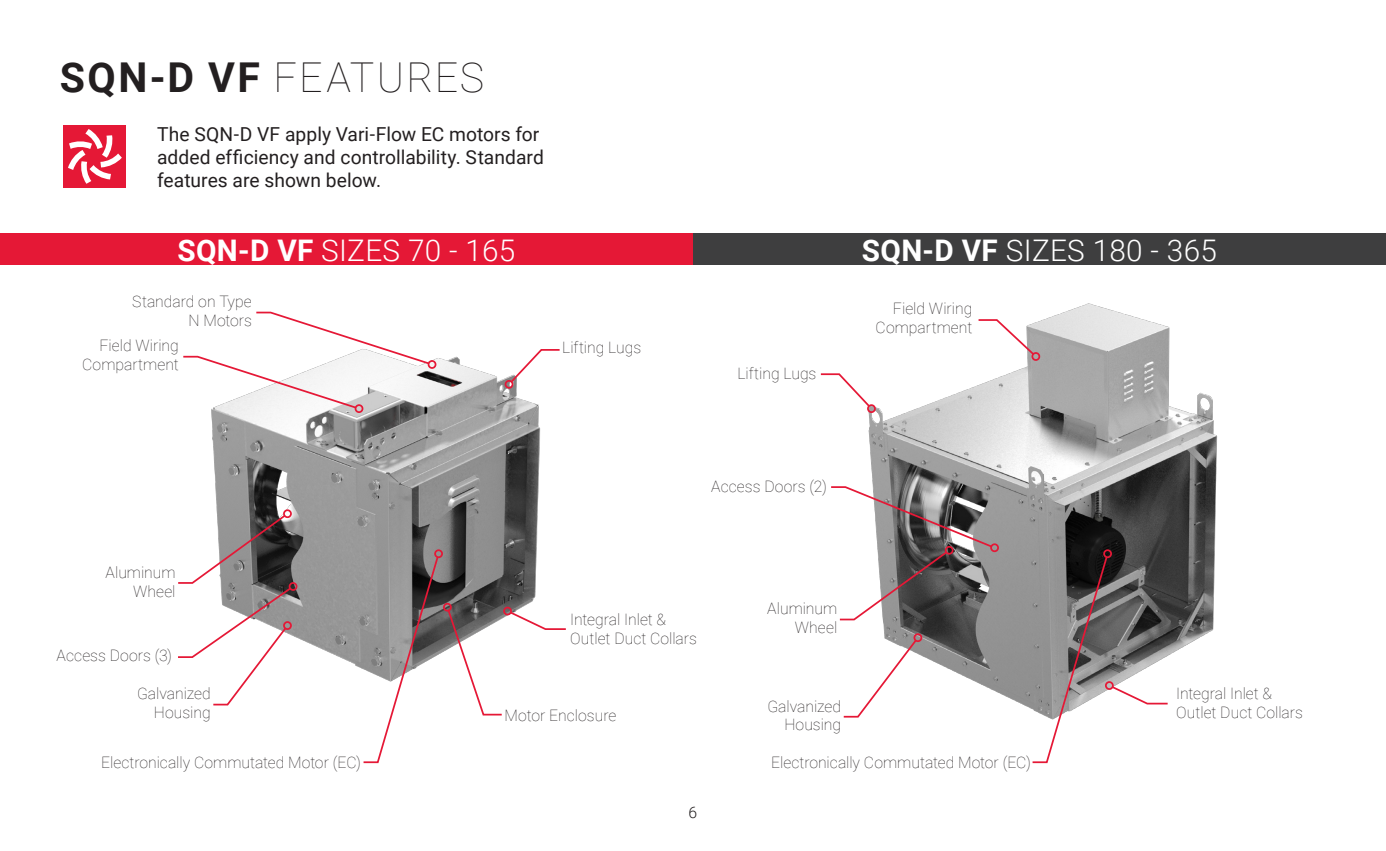
<style>
.page{position:relative;width:1386px;height:851px;background:#fff}
.page>*{position:absolute;margin:0;border:0;box-sizing:border-box;transform-origin:0 0}
.Bullets{font:100 41.12px "Roboto";letter-spacing:.045em;color:#231f20}
.Little_List{font:300 29.75px "Roboto";letter-spacing:.01em;color:#fff}
.Page_Heading{font:19.25px/23.1px "Roboto";color:#231f20}
.Page_Heading-2{font:100 15.75px/18.9px "Roboto";color:#231f20;text-align:right}
.t1{font:300 15.75px "Roboto";color:#231f20}
.s1{font-weight:700}
</style>
<div class="page">
<img style="left:868px;top:303px;width:350px;height:406px">
<img style="left:211px;top:356px;width:330px;height:313px">
<div style="left:0;top:234px;width:693px;height:31px;background:#e51836"></div>
<div style="left:693px;top:234px;width:693px;height:31px;background:#3e3e3f"></div>
<div style="left:63px;top:125px;width:62px;height:63px;background:#e51836"></div>
<svg style="left:68px;top:129px;width:54px;height:55px"></svg>
<div style="left:355px;top:404px;width:8px;height:9px;border:2px solid #e51836;border-radius:50%"></div>
<svg style="left:183px;top:311px;width:248px;height:99px"></svg>
<div style="left:428px;top:360px;width:8px;height:9px;border:2px solid #e51836;border-radius:50%"></div>
<div style="left:990px;top:543px;width:9px;height:9px;border:2px solid #e51836;border-radius:50%"></div>
<div style="left:289px;top:582px;width:8px;height:9px;border:2px solid #e51836;border-radius:50%"></div>
<svg style="left:843px;top:638px;width:75px;height:80px"></svg>
<div style="left:914px;top:633px;width:8px;height:9px;border:2px solid #e51836;border-radius:50%"></div>
<div style="left:1103px;top:549px;width:9px;height:9px;border:2px solid #e51836;border-radius:50%"></div>
<svg style="left:362px;top:555px;width:78px;height:209px"></svg>
<div style="left:434px;top:549px;width:9px;height:9px;border:2px solid #e51836;border-radius:50%"></div>
<svg style="left:820px;top:372px;width:52px;height:36px"></svg>
<div style="left:867px;top:404px;width:9px;height:9px;border:2px solid #e51836;border-radius:50%"></div>
<svg style="left:977px;top:318px;width:59px;height:38px"></svg>
<div style="left:1031px;top:352px;width:9px;height:9px;border:2px solid #e51836;border-radius:50%"></div>
<svg style="left:509px;top:349px;width:51px;height:35px"></svg>
<div style="left:505px;top:380px;width:8px;height:8px;border:2px solid #e51836;border-radius:50%"></div>
<svg style="left:1031px;top:555px;width:138px;height:209px"></svg>
<div style="left:1105px;top:681px;width:9px;height:9px;border:2px solid #e51836;border-radius:50%"></div>
<div style="left:503px;top:606px;width:9px;height:9px;border:2px solid #e51836;border-radius:50%"></div>
<svg style="left:446px;top:608px;width:120px;height:108px"></svg>
<div style="left:443px;top:603px;width:9px;height:8px;border:2px solid #e51836;border-radius:50%"></div>
<svg style="left:831px;top:485px;width:163px;height:136px"></svg>
<div style="left:945px;top:546px;width:9px;height:8px;border:2px solid #e51836;border-radius:50%"></div>
<svg style="left:178px;top:513px;width:115px;height:193px"></svg>
<div style="left:283px;top:509px;width:9px;height:9px;border:2px solid #e51836;border-radius:50%"></div>
<p class="Bullets" style="left:60px;top:49px;width:426px"><span class="s1">SQN-D VF</span> FEATURES</p>
<p class="Page_Heading" style="left:157px;top:122px;width:388px">The SQN-D VF apply Vari-Flow EC motors for added efficiency and controllability. Standard features are shown below.</p>
<p class="Little_List" style="left:177px;top:229px;width:339px"><span class="s1">SQN-D VF</span> SIZES 70 - 165</p>
<p class="Little_List" style="left:862px;top:229px;width:357px"><span class="s1">SQN-D VF</span> SIZES 180 - 365</p>
<p class="Page_Heading-2" style="left:132px;top:291px;width:121px">Standard on Type<br>N Motors</p>
<p class="Page_Heading-2" style="left:82px;top:335px;width:98px">Field Wiring<br>Compartment</p>
<p class="Page_Heading-2" style="left:106px;top:562px;width:72px">Aluminum<br>Wheel</p>
<p class="Page_Heading-2" style="left:57px;top:645px;width:117px">Access Doors (3)</p>
<p class="Page_Heading-2" style="left:562px;top:337px;width:81px">Lifting Lugs</p>
<p class="Page_Heading-2" style="left:737px;top:363px;width:81px">Lifting Lugs</p>
<p class="Page_Heading-2" style="left:711px;top:476px;width:117px">Access Doors (2)</p>
<p class="Page_Heading-2" style="left:876px;top:299px;width:98px">Field Wiring<br>Compartment</p>
<p class="Page_Heading-2" style="left:570px;top:609px;width:128px;text-align:left">Integral Inlet &amp;<br>Outlet Duct Collars</p>
<p class="Page_Heading-2" style="left:767px;top:598px;width:72px">Aluminum<br>Wheel</p>
<p class="Page_Heading-2" style="left:137px;top:683px;width:75px">Galvanized<br>Housing</p>
<p class="Page_Heading-2" style="left:101px;top:751px;width:261px">Electronically Commutated Motor (EC)</p>
<p class="Page_Heading-2" style="left:771px;top:751px;width:261px">Electronically Commutated Motor (EC)</p>
<p class="Page_Heading-2" style="left:767px;top:695px;width:75px">Galvanized<br>Housing</p>
<p class="Page_Heading-2" style="left:505px;top:705px;width:113px">Motor Enclosure</p>
<p class="t1" style="left:689px;top:801px;width:10px">6</p>
<p class="Page_Heading-2" style="left:1176px;top:683px;width:128px;text-align:left">Integral Inlet &amp;<br>Outlet Duct Collars</p>
</div>
